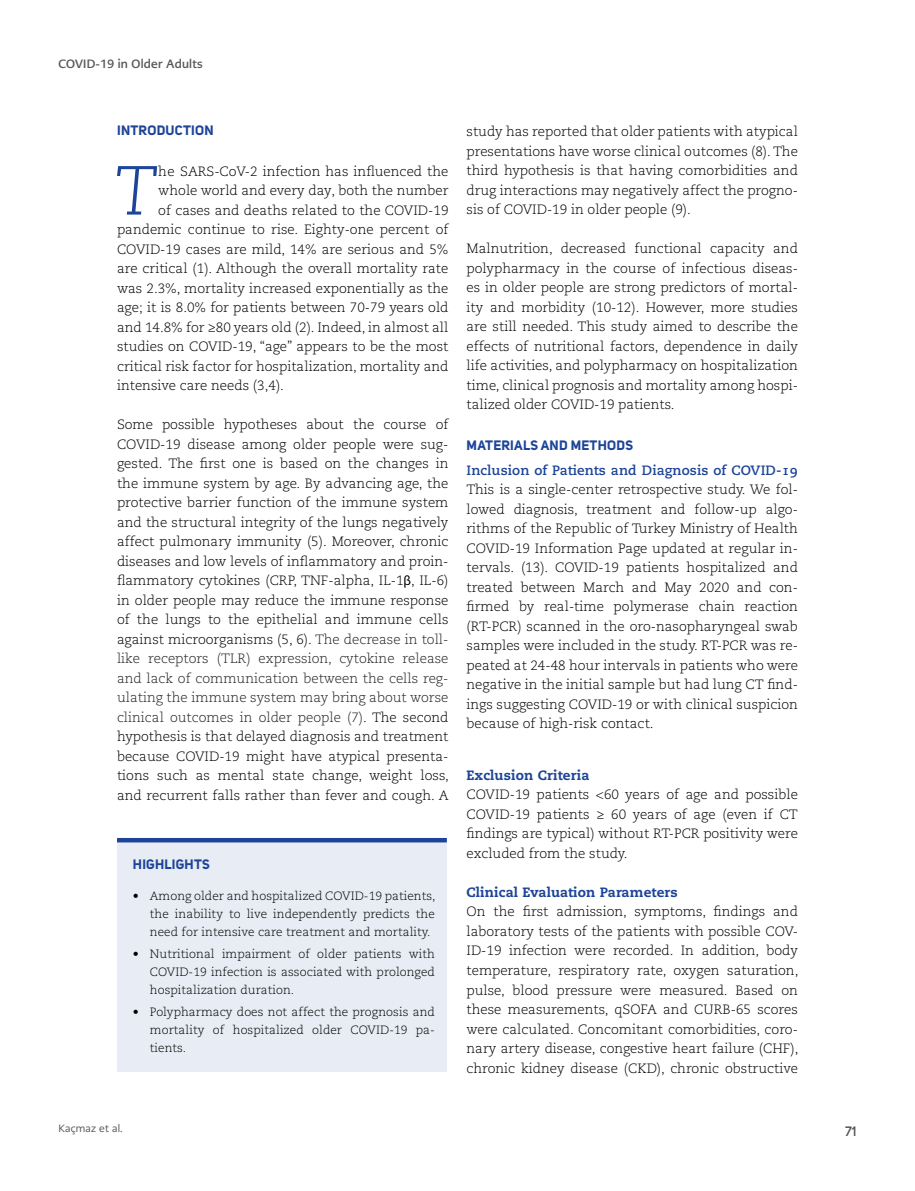
<style>
.page{position:relative;width:915px;height:1191px;background:#fff}
.page>*{position:absolute;margin:0;border:0;box-sizing:border-box;transform-origin:0 0}
.t1{font:italic 300 69.15px "Caecilia LT Pro 46";color:#1d4498}
.t2{font:300 13.5px/19.5px "Caecilia LT Pro 45";color:#000;text-align:justify}
.t3{font:800 13.5px "Caecilia LT Pro 85";letter-spacing:.01em;color:#1d4498}
.t4{font:700 13.5px "Uni Sans";letter-spacing:.02em;color:#1d4498}
.t5{font:700 13.5px "Caecilia LT Pro 75";letter-spacing:.01em;color:#1d4498}
.t6{font:600 13.5px "Uni Sans";color:#58595b}
.t7{font:300 12px/18px "Caecilia LT Pro 45";letter-spacing:.005em;color:#000;text-align:justify}
.t8{font:700 12px "PMN Caecilia Sans Head";letter-spacing:.02em;color:#58585a}
.t9{font:10.5px "PMN Caecilia Sans Head";letter-spacing:.02em;color:#58585a}
.s1{font-family:"Myriad Pro";font-weight:400}
.s2{color:#222}
</style>
<div class="page">
<div style="left:117px;top:841px;width:329px;height:231px;background:#e8edf5"></div>
<hr style="left:117px;top:838px;width:329px;height:4px;background:#1d4498">
<p class="t8" style="left:58px;top:56px;width:146px">COVID-19 in Older Adults</p>
<p class="t4" style="left:117px;top:122px;width:98px">INTRODUCTION</p>
<h1 class="t1" style="left:115px;top:148px;width:43px">T</h1>
<p class="t2" style="left:158px;top:161px;width:291px">he SARS-CoV-2 infection has influenced the</p>
<p class="t2" style="left:158px;top:180px;width:291px">whole world and every day, both the number</p>
<p class="t2" style="left:158px;top:200px;width:292px">of cases and deaths related to the COVID-19</p>
<p class="t2" style="left:117px;top:219px;width:333px">pandemic continue to rise. Eighty-one percent of</p>
<p class="t2" style="left:117px;top:239px;width:333px">COVID-19 cases are mild, 14% are serious and 5%</p>
<p class="t2" style="left:117px;top:258px;width:333px">are critical (1). Although the overall mortality rate</p>
<p class="t2" style="left:117px;top:278px;width:333px">was 2.3%, mortality increased exponentially as the</p>
<p class="t2" style="left:117px;top:297px;width:333px">age; it is 8.0% for patients between 70-79 years old</p>
<p class="t2" style="left:117px;top:317px;width:333px">and 14.8% for ≥80 years old (2). Indeed, in almost all</p>
<p class="t2" style="left:117px;top:336px;width:333px">studies on COVID-19, “age” appears to be the most</p>
<p class="t2" style="left:117px;top:356px;width:333px">critical risk factor for hospitalization, mortality and</p>
<p class="t2" style="left:117px;top:375px;width:168px">intensive care needs (3,4).</p>
<p class="t2" style="left:117px;top:414px;width:333px">Some possible hypotheses about the course of COVID-19 disease among older people were sug&shy;gested. The first one is based on the changes in the immune system by age. By advancing age, the protective barrier function of the immune system and the structural integrity of the lungs negatively affect pulmonary immunity (5). Moreover, chronic diseases and low levels of inflammatory and proin&shy;flammatory cytokines (CRP, TNF-alpha, IL-1<span class="s1">β</span>, IL-6) in older people may reduce the immune response of the lungs to the epithelial and immune cells against microorganisms (5, 6). <span class="s2">The decrease in toll&shy;like receptors (TLR) expression, cytokine release and lack of communication between the cells reg&shy;ulating the immune system may bring about worse clinical outcomes in older people (7)</span>. The second hypothesis is that delayed diagnosis and treatment because COVID-19 might have atypical presenta&shy;tions such as mental state change, weight loss, and recurrent falls rather than fever and cough. A</p>
<p class="t4" style="left:133px;top:856px;width:78px">HIGHLIGHTS</p>
<p class="t7" style="left:150px;top:886px;width:287px;text-indent:-17px">• Among older and hospitalized COVID-19 patients, the inability to live independently predicts the need for intensive care treatment and mortality.</p>
<p class="t7" style="left:150px;top:945px;width:286px;text-indent:-17px">• Nutritional impairment of older patients with COVID-19 infection is associated with prolonged hospitalization duration.</p>
<p class="t7" style="left:150px;top:1003px;width:286px;text-indent:-17px">• Polypharmacy does not affect the prognosis and mortality of hospitalized older COVID-19 pa&shy;tients.</p>
<p class="t2" style="left:466px;top:122px;width:333px">study has reported that older patients with atypical presentations have worse clinical outcomes (8). The third hypothesis is that having comorbidities and drug interactions may negatively affect the progno&shy;sis of COVID-19 in older people (9).</p>
<p class="t2" style="left:466px;top:239px;width:333px">Malnutrition, decreased functional capacity and polypharmacy in the course of infectious diseas&shy;es in older people are strong predictors of mortal&shy;ity and morbidity (10-12). However, more studies are still needed. This study aimed to describe the effects of nutritional factors, dependence in daily life activities, and polypharmacy on hospitalization time, clinical prognosis and mortality among hospi&shy;talized older COVID-19 patients.</p>
<p class="t4" style="left:466px;top:436px;width:168px">MATERIALS AND METHODS</p>
<p class="t5" style="left:466px;top:461px;width:333px">Inclusion of Patients and Diagnosis of COVID-19</p>
<p class="t2" style="left:466px;top:480px;width:333px">This is a single-center retrospective study. We fol&shy;lowed diagnosis, treatment and follow-up algo&shy;rithms of the Republic of Turkey Ministry of Health COVID-19 Information Page updated at regular in&shy;tervals. (13). COVID-19 patients hospitalized and treated between March and May 2020 and con&shy;firmed by real-time polymerase chain reaction (RT-PCR) scanned in the oro-nasopharyngeal swab samples were included in the study. RT-PCR was re&shy;peated at 24-48 hour intervals in patients who were negative in the initial sample but had lung CT find&shy;ings suggesting COVID-19 or with clinical suspicion because of high-risk contact.</p>
<p class="t3" style="left:466px;top:766px;width:124px">Exclusion Criteria</p>
<p class="t2" style="left:466px;top:785px;width:333px">COVID-19 patients &lt;60 years of age and possible COVID-19 patients ≥ 60 years of age (even if CT findings are typical) without RT-PCR positivity were excluded from the study.</p>
<p class="t3" style="left:466px;top:883px;width:213px">Clinical Evaluation Parameters</p>
<p class="t2" style="left:466px;top:902px;width:333px">On the first admission, symptoms, findings and laboratory tests of the patients with possible COV-ID-19 infection were recorded. In addition, body temperature, respiratory rate, oxygen saturation, pulse, blood pressure were measured. Based on these measurements, qSOFA and CURB-65 scores were calculated. Concomitant comorbidities, coro&shy;nary artery disease, congestive heart failure (CHF), chronic kidney disease (CKD), chronic obstructive</p>
<p class="t9" style="left:58px;top:1121px;width:66px">Kaçmaz et al.</p>
<p class="t6" style="left:844px;top:1123px;width:13px">71</p>
</div>
